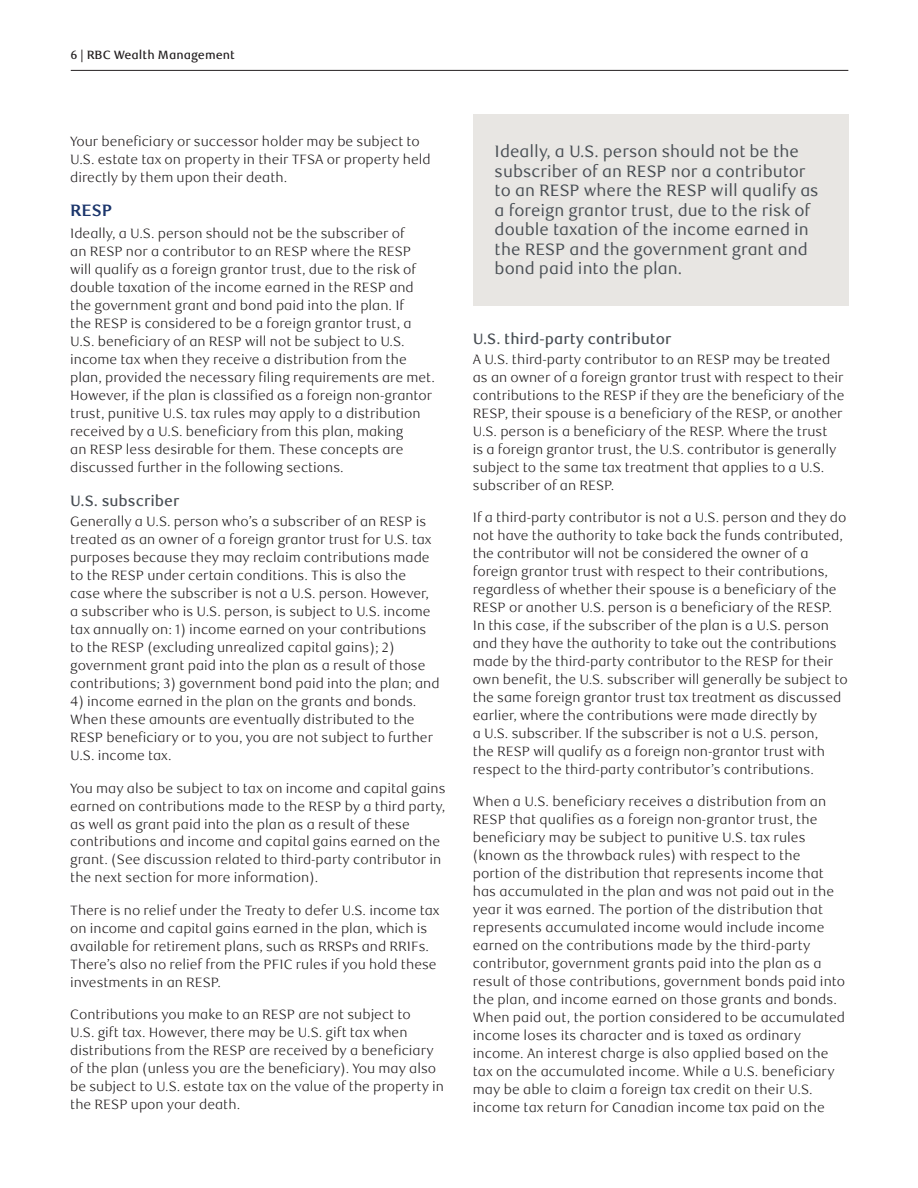
<style>
.page{position:relative;width:918px;height:1188px;background:#fff}
.page>*{position:absolute;margin:0;border:0;box-sizing:border-box;transform-origin:0 0}
.t1{font:16.5px/19.5px "RBC Text";color:#484e54}
.t2{font:700 16.5px "RBC Text";color:#1c366c}
.t3{font:500 15px "RBC Text";color:#484e54}
.t4{font:300 13.5px/18px "RBC Text";color:#231f20}
.t5{font:500 12px "RBC Text";color:#231f20}
</style>
<div class="page">
<hr style="left:71px;top:70px;width:777px;height:1px;background:#231f20">
<div style="left:473px;top:114px;width:375px;height:192px;background:#e8e6e3"></div>
<p class="t5" style="left:71px;top:47px;width:166px">6 | RBC Wealth Management</p>
<p class="t4" style="left:70px;top:133px;width:362px">Your beneficiary or successor holder may be subject to<br>U.S. estate tax on property in their TFSA or property held directly by them upon their death.</p>
<p class="t2" style="left:70px;top:201px;width:44px">RESP</p>
<p class="t4" style="left:70px;top:225px;width:366px">Ideally, a U.S. person should not be the subscriber of<br>an RESP nor a contributor to an RESP where the RESP will qualify as a foreign grantor trust, due to the risk of double taxation of the income earned in the RESP and the government grant and bond paid into the plan. If<br>the RESP is considered to be a foreign grantor trust, a U.S. beneficiary of an RESP will not be subject to U.S. income tax when they receive a distribution from the plan, provided the necessary filing requirements are met.<br>However, if the plan is classified as a foreign non-grantor trust, punitive U.S. tax rules may apply to a distribution received by a U.S. beneficiary from this plan, making<br>an RESP less desirable for them. These concepts are discussed further in the following sections.</p>
<p class="t3" style="left:70px;top:492px;width:111px">U.S. subscriber</p>
<p class="t4" style="left:70px;top:513px;width:371px">Generally a U.S. person who’s a subscriber of an RESP is treated as an owner of a foreign grantor trust for U.S. tax purposes because they may reclaim contributions made to the RESP under certain conditions. This is also the case where the subscriber is not a U.S. person. However, a subscriber who is U.S. person, is subject to U.S. income tax annually on: 1) income earned on your contributions to the RESP (excluding unrealized capital gains); 2) government grant paid into the plan as a result of those contributions; 3) government bond paid into the plan; and</p>
<p class="t4" style="left:70px;top:693px;width:364px">4) income earned in the plan on the grants and bonds.<br>When these amounts are eventually distributed to the RESP beneficiary or to you, you are not subject to further U.S. income tax.</p>
<p class="t4" style="left:70px;top:779px;width:377px">You may also be subject to tax on income and capital gains earned on contributions made to the RESP by a third party, as well as grant paid into the plan as a result of these contributions and income and capital gains earned on the grant. (See discussion related to third-party contributor in the next section for more information).</p>
<p class="t4" style="left:70px;top:901px;width:371px">There is no relief under the Treaty to defer U.S. income tax on income and capital gains earned in the plan, which is available for retirement plans, such as RRSPs and RRIFs.<br>There’s also no relief from the PFIC rules if you hold these investments in an RESP.</p>
<p class="t4" style="left:70px;top:1006px;width:375px">Contributions you make to an RESP are not subject to<br>U.S. gift tax. However, there may be U.S. gift tax when distributions from the RESP are received by a beneficiary of the plan (unless you are the beneficiary). You may also be subject to U.S. estate tax on the value of the property in the RESP upon your death.</p>
<p class="t1" style="left:495px;top:142px;width:326px">Ideally, a U.S. person should not be the subscriber of an RESP nor a contributor to an RESP where the RESP will qualify as a foreign grantor trust, due to the risk of double taxation of the income earned in the RESP and the government grant and bond paid into the plan.</p>
<p class="t3" style="left:473px;top:330px;width:200px">U.S. third-party contributor</p>
<p class="t4" style="left:473px;top:351px;width:373px">A U.S. third-party contributor to an RESP may be treated as an owner of a foreign grantor trust with respect to their contributions to the RESP if they are the beneficiary of the RESP, their spouse is a beneficiary of the RESP, or another U.S. person is a beneficiary of the RESP. Where the trust<br>is a foreign grantor trust, the U.S. contributor is generally subject to the same tax treatment that applies to a U.S. subscriber of an RESP.</p>
<p class="t4" style="left:473px;top:509px;width:376px">If a third-party contributor is not a U.S. person and they do not have the authority to take back the funds contributed, the contributor will not be considered the owner of a foreign grantor trust with respect to their contributions, regardless of whether their spouse is a beneficiary of the RESP or another U.S. person is a beneficiary of the RESP.<br>In this case, if the subscriber of the plan is a U.S. person and they have the authority to take out the contributions made by the third-party contributor to the RESP for their own benefit, the U.S. subscriber will generally be subject to the same foreign grantor trust tax treatment as discussed earlier, where the contributions were made directly by<br>a U.S. subscriber. If the subscriber is not a U.S. person,<br>the RESP will qualify as a foreign non-grantor trust with respect to the third-party contributor’s contributions.</p>
<p class="t4" style="left:473px;top:793px;width:374px">When a U.S. beneficiary receives a distribution from an RESP that qualifies as a foreign non-grantor trust, the beneficiary may be subject to punitive U.S. tax rules (known as the throwback rules) with respect to the portion of the distribution that represents income that has accumulated in the plan and was not paid out in the year it was earned. The portion of the distribution that represents accumulated income would include income earned on the contributions made by the third-party contributor, government grants paid into the plan as a result of those contributions, government bonds paid into the plan, and income earned on those grants and bonds.<br>When paid out, the portion considered to be accumulated income loses its character and is taxed as ordinary income. An interest charge is also applied based on the tax on the accumulated income. While a U.S. beneficiary may be able to claim a foreign tax credit on their U.S. income tax return for Canadian income tax paid on the</p>
</div>
